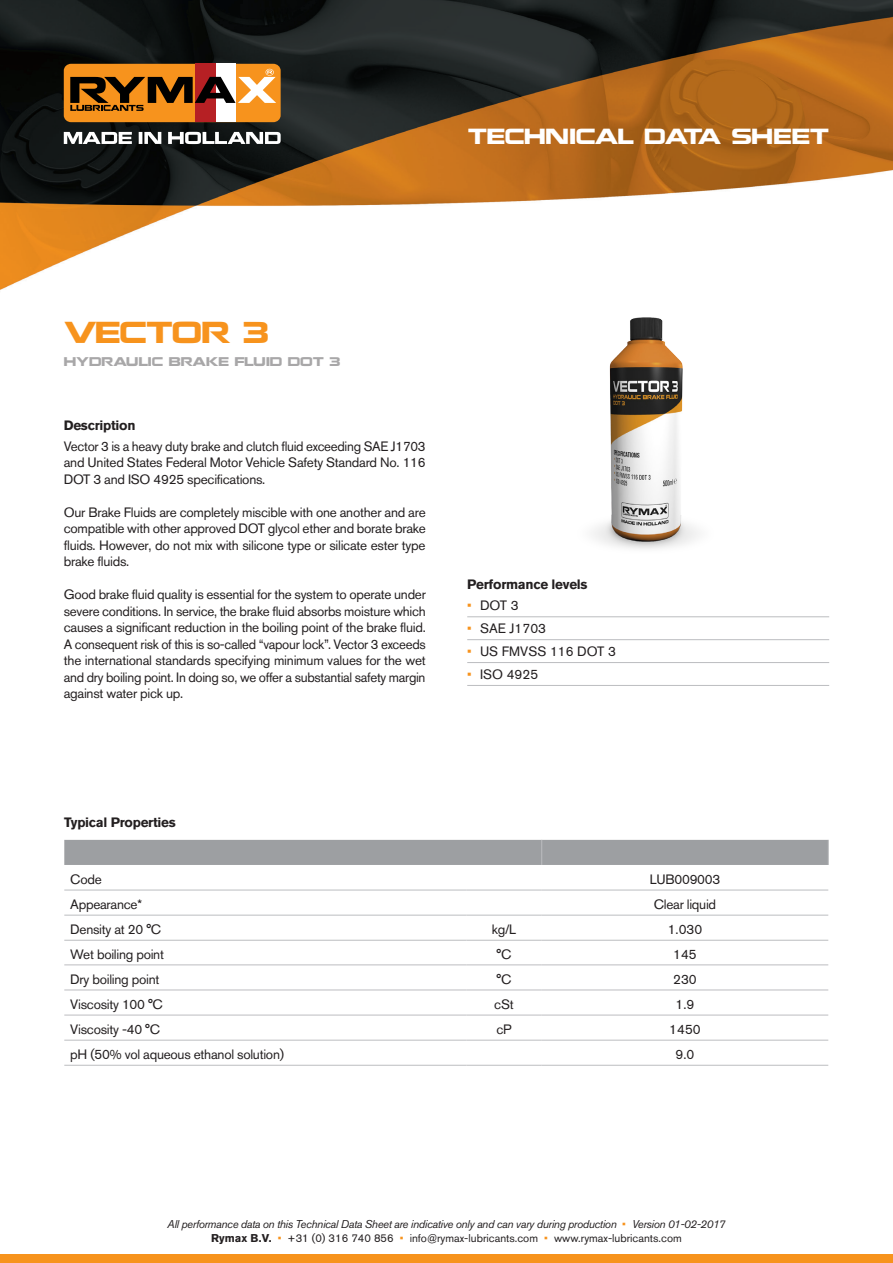
<style>
.page{position:relative;width:893px;height:1263px;background:#fff}
.page>*{position:absolute;margin:0;border:0;box-sizing:border-box;transform-origin:0 0}
.t1{font:27px "Nokianvirallinenkirjasin REGULAR";letter-spacing:-.04em;color:#f7931d}
.t2{font:19.5px "Nokianvirallinenkirjasin REGULAR";letter-spacing:-.02em;color:#fff}
.t3{font:13.5px/16.5px "Akzidenz Grotesk BQ";letter-spacing:-.02em;color:#231f20;text-align:justify}
.t4{font:700 13.5px "Akzidenz Grotesk BQ";letter-spacing:-.02em;color:#231f20}
.t5{font:13.5px "Akzidenz Grotesk BQ";color:#231f20}
.t6{font:italic 11.25px/13.5px "Akzidenz Grotesk BQ";letter-spacing:-.03em;color:#231f20;text-align:center}
.t7{font:11.25px "Nokianvirallinenkirjasin REGULAR";color:#a8a7a8}
.s1{color:#f7931d}
.s2{font-style:normal;color:#f7931d}
.s3{font-weight:700;font-style:normal}
.s4{font-style:normal}
</style>
<div class="page">
<img style="left:0;top:0;width:893px;height:290px">
<div style="left:64px;top:64px;width:217px;height:58px;background:#f7931d;border-radius:7px"></div>
<div style="left:215px;top:64px;width:21px;height:58px;background:#fff"></div>
<div style="left:195px;top:64px;width:20px;height:58px;background:#b62024"></div>
<svg style="left:70px;top:69px;width:206px;height:42px"></svg>
<svg style="left:64px;top:132px;width:217px;height:12px"></svg>
<div style="left:0;top:1254px;width:893px;height:9px;background:#f7931d"></div>
<img style="left:593px;top:317px;width:106px;height:232px">
<hr style="left:64px;top:915px;width:402px;height:1px;background:#bcbdc0">
<hr style="left:466px;top:915px;width:76px;height:1px;background:#bcbdc0">
<hr style="left:542px;top:915px;width:286px;height:1px;background:#bcbdc0">
<hr style="left:64px;top:940px;width:402px;height:1px;background:#bcbdc0">
<hr style="left:466px;top:940px;width:76px;height:1px;background:#bcbdc0">
<hr style="left:542px;top:940px;width:286px;height:1px;background:#bcbdc0">
<hr style="left:64px;top:964px;width:402px;height:1px;background:#bcbdc0">
<hr style="left:466px;top:964px;width:76px;height:1px;background:#bcbdc0">
<hr style="left:542px;top:964px;width:286px;height:1px;background:#bcbdc0">
<hr style="left:64px;top:989px;width:402px;height:1px;background:#bcbdc0">
<hr style="left:466px;top:989px;width:76px;height:1px;background:#bcbdc0">
<hr style="left:542px;top:989px;width:286px;height:1px;background:#bcbdc0">
<hr style="left:64px;top:1015px;width:402px;height:1px;background:#bcbdc0">
<hr style="left:466px;top:1015px;width:76px;height:1px;background:#bcbdc0">
<hr style="left:542px;top:1015px;width:286px;height:1px;background:#bcbdc0">
<hr style="left:64px;top:1040px;width:402px;height:1px;background:#bcbdc0">
<hr style="left:466px;top:1040px;width:76px;height:1px;background:#bcbdc0">
<hr style="left:542px;top:1040px;width:286px;height:1px;background:#bcbdc0">
<hr style="left:64px;top:1065px;width:402px;height:1px;background:#bcbdc0">
<hr style="left:466px;top:1065px;width:76px;height:1px;background:#bcbdc0">
<hr style="left:542px;top:1065px;width:286px;height:1px;background:#bcbdc0">
<div style="left:64px;top:840px;width:765px;height:25px;background:#9d9fa2"></div>
<hr style="left:64px;top:890px;width:402px;height:1px;background:#bcbdc0">
<hr style="left:466px;top:890px;width:76px;height:1px;background:#bcbdc0">
<hr style="left:542px;top:890px;width:286px;height:1px;background:#bcbdc0">
<hr style="left:467px;top:616px;width:362px;height:1px;background:#bcbdc0">
<hr style="left:467px;top:639px;width:362px;height:1px;background:#bcbdc0">
<hr style="left:467px;top:662px;width:362px;height:1px;background:#bcbdc0">
<hr style="left:467px;top:685px;width:362px;height:1px;background:#bcbdc0">
<h2 class="t2" style="left:468px;top:124px;width:363px">TECHNICAL DATA SHEET</h2>
<h1 class="t1" style="left:64px;top:315px;width:207px">VECTOR 3</h1>
<p class="t7" style="left:64px;top:355px;width:278px">HYDRAULIC BRAKE FLUID DOT 3</p>
<p class="t4" style="left:64px;top:417px;width:73px">Description</p>
<p class="t3" style="left:64px;top:438px;width:363px">Vector 3 is a heavy duty brake and clutch fluid exceeding SAE J1703 and United States Federal Motor Vehicle Safety Standard No. 116<br>DOT 3 and ISO 4925 specifications.</p>
<p class="t3" style="left:64px;top:504px;width:363px">Our Brake Fluids are completely miscible with one another and are compatible with other approved DOT glycol ether and borate brake fluids. However, do not mix with silicone type or silicate ester type brake fluids.</p>
<p class="t3" style="left:64px;top:586px;width:364px">Good brake fluid quality is essential for the system to operate under severe conditions. In service, the brake fluid absorbs moisture which causes a significant reduction in the boiling point of the brake fluid.<br>A consequent risk of this is so-called “vapour lock”. Vector 3 exceeds the international standards specifying minimum values for the wet and dry boiling point. In doing so, we offer a substantial safety margin against water pick up.</p>
<p class="t4" style="left:467px;top:577px;width:122px">Performance levels</p>
<p class="t3" style="left:467px;top:597px;width:53px"><span class="s1">•</span> DOT 3</p>
<p class="t5" style="left:467px;top:620px;width:80px"><span class="s1">•</span> SAE J1703</p>
<p class="t5" style="left:467px;top:643px;width:150px"><span class="s1">•</span> US FMVSS 116 DOT 3</p>
<p class="t3" style="left:467px;top:666px;width:72px"><span class="s1">•</span> ISO 4925</p>
<p class="t4" style="left:64px;top:814px;width:113px">Typical Properties</p>
<p class="t3" style="left:70px;top:871px;width:33px">Code</p>
<p class="t3" style="left:650px;top:871px;width:72px">LUB009003</p>
<p class="t3" style="left:70px;top:896px;width:73px">Appearance*</p>
<p class="t3" style="left:654px;top:896px;width:64px">Clear liquid</p>
<p class="t3" style="left:70px;top:921px;width:92px">Density at 20 °C</p>
<p class="t3" style="left:492px;top:921px;width:26px">kg/L</p>
<p class="t3" style="left:668px;top:921px;width:36px">1.030</p>
<p class="t3" style="left:70px;top:946px;width:95px">Wet boiling point</p>
<p class="t3" style="left:497px;top:946px;width:16px">°C</p>
<p class="t3" style="left:673px;top:946px;width:25px">145</p>
<p class="t3" style="left:70px;top:971px;width:91px">Dry boiling point</p>
<p class="t3" style="left:497px;top:971px;width:16px">°C</p>
<p class="t3" style="left:673px;top:971px;width:25px">230</p>
<p class="t3" style="left:70px;top:996px;width:94px">Viscosity 100 °C</p>
<p class="t3" style="left:494px;top:996px;width:21px">cSt</p>
<p class="t3" style="left:676px;top:996px;width:20px">1.9</p>
<p class="t3" style="left:70px;top:1021px;width:91px">Viscosity -40 °C</p>
<p class="t3" style="left:496px;top:1021px;width:17px">cP</p>
<p class="t3" style="left:669px;top:1021px;width:33px">1450</p>
<p class="t3" style="left:70px;top:1046px;width:215px">pH (50% vol aqueous ethanol solution)</p>
<p class="t3" style="left:676px;top:1046px;width:20px">9.0</p>
<p class="t6" style="left:167px;top:1218px;width:560px">All performance data on this Technical Data Sheet are indicative only and can vary during production <span class="s2">•</span> Version 01-02-2017<br><span class="s3">Rymax B.V.</span> <span class="s2">•</span> <span class="s4">+31 (0) 316 740 856</span> <span class="s2">•</span> <span class="s4">info@rymax-lubricants.com</span> <span class="s2">•</span> <span class="s4">www.rymax-lubricants.com</span></p>
</div>
